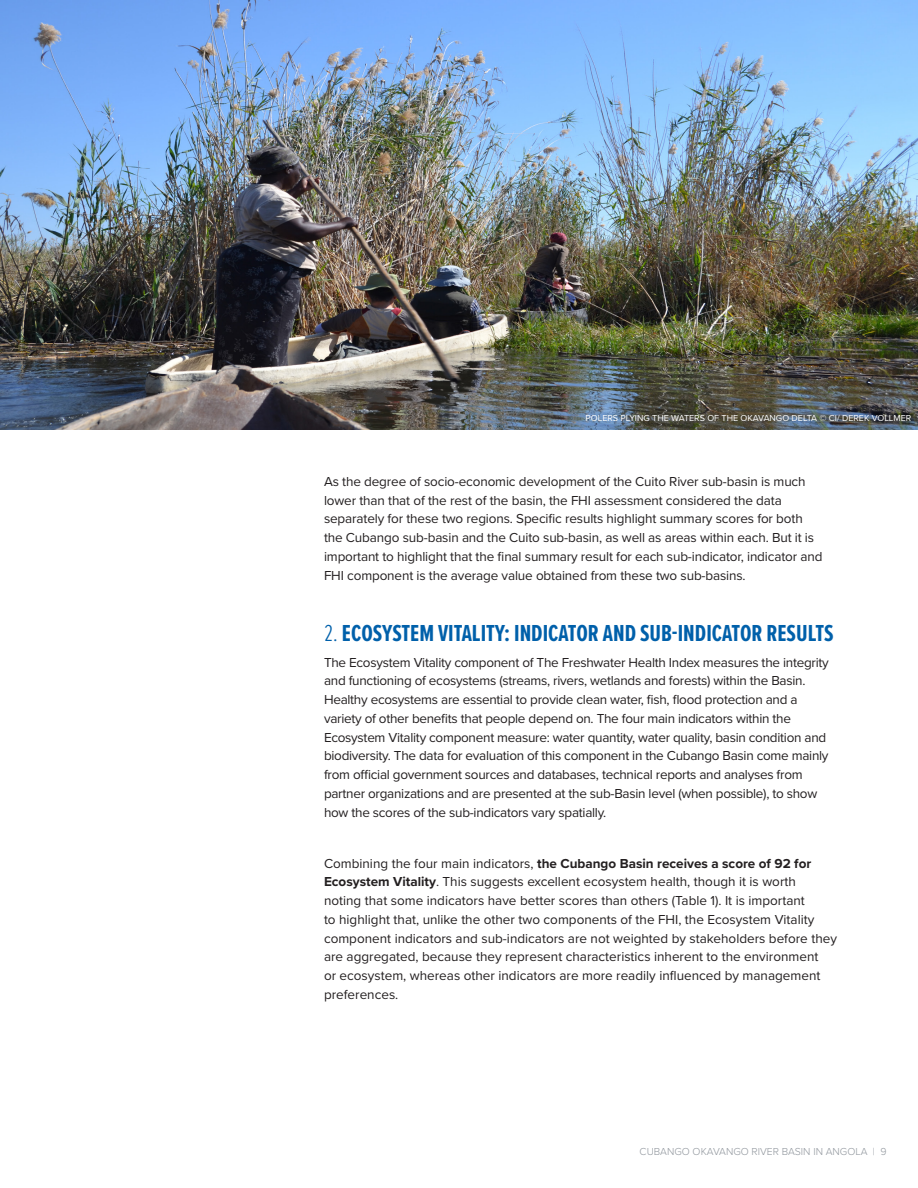
<style>
.page{position:relative;width:918px;height:1188px;background:#fff}
.page>*{position:absolute;margin:0;border:0;box-sizing:border-box;transform-origin:0 0}
.Heading_1{font:700 24px "Proxima Nova Ex Cn";color:#0060aa}
.Text{font:13.5px/18.8px "Proxima Nova";letter-spacing:-.01em;color:#231f20}
.t1{font:300 10.5px "Proxima Nova";color:#8e949b}
.t2{font:9px "Proxima Nova";color:#fff}
.s1{font-weight:300}
.s2{font-weight:700}
</style>
<div class="page">
<img style="left:0;top:0;width:918px;height:430px">
<p class="t2" style="left:586px;top:412px;width:327px">POLERS PLYING THE WATERS OF THE OKAVANGO DELTA © CI/ DEREK VOLLMER</p>
<p class="Text" style="left:324px;top:471px;width:500px">As the degree of socio-economic development of the Cuito River sub-basin is much lower than that of the rest of the basin, the FHI assessment considered the data separately for these two regions. Specific results highlight summary scores for both the Cubango sub-basin and the Cuito sub-basin, as well as areas within each. But it is important to highlight that the final summary result for each sub-indicator, indicator and FHI component is the average value obtained from these two sub-basins.</p>
<p class="Heading_1" style="left:324px;top:616px;width:511px"><span class="s1">2.</span> ECOSYSTEM VITALITY: INDICATOR AND SUB-INDICATOR RESULTS</p>
<p class="Text" style="left:324px;top:652px;width:506px">The Ecosystem Vitality component of The Freshwater Health Index measures the integrity and functioning of ecosystems (streams, rivers, wetlands and forests) within the Basin.<br>Healthy ecosystems are essential to provide clean water, fish, flood protection and a variety of other benefits that people depend on. The four main indicators within the Ecosystem Vitality component measure: water quantity, water quality, basin condition and biodiversity. The data for evaluation of this component in the Cubango Basin come mainly from official government sources and databases, technical reports and analyses from partner organizations and are presented at the sub-Basin level (when possible), to show how the scores of the sub-indicators vary spatially.</p>
<p class="Text" style="left:324px;top:853px;width:515px">Combining the four main indicators, <span class="s2">the Cubango Basin receives a score of 92 for Ecosystem Vitality</span>. This suggests excellent ecosystem health, though it is worth<br>noting that some indicators have better scores than others (Table 1). It is important<br>to highlight that, unlike the other two components of the FHI, the Ecosystem Vitality component indicators and sub-indicators are not weighted by stakeholders before they are aggregated, because they represent characteristics inherent to the environment<br>or ecosystem, whereas other indicators are more readily influenced by management preferences.</p>
<p class="t1" style="left:640px;top:1144px;width:249px">CUBANGO OKAVANGO RIVER BASIN IN ANGOLA | 9</p>
</div>
